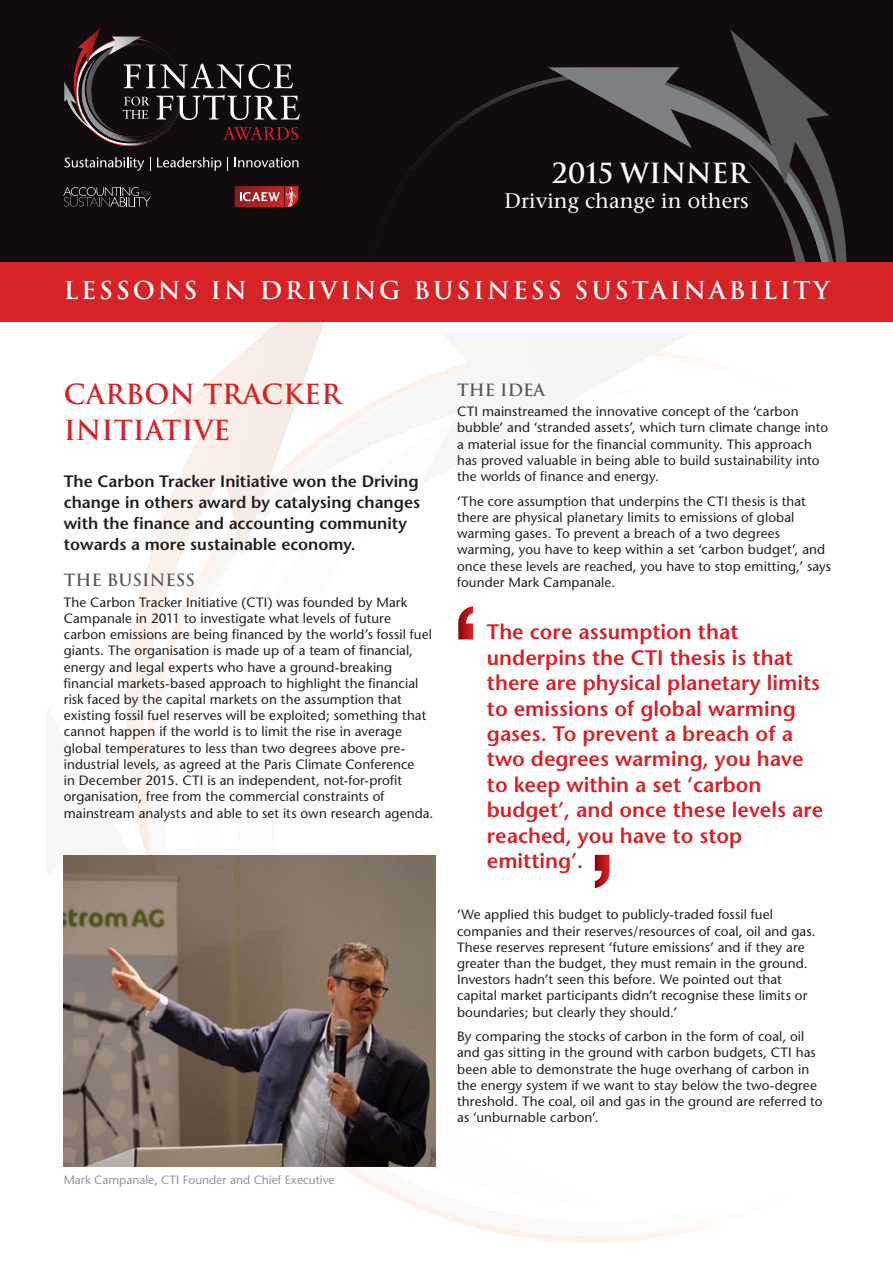
<style>
.page{position:relative;width:893px;height:1263px;background:#fff}
.page>*{position:absolute;margin:0;border:0;box-sizing:border-box;transform-origin:0 0}
.t1{font:700 27px/36px "Trajan";color:#d52328}
.t2{font:700 27px "Trajan";letter-spacing:-.01em;color:#fff}
.t3{font:700 24px "Trajan";letter-spacing:.12em;color:#fff}
.t4{font:600 21px/25.5px "Stone Sans";color:#d52328}
.t5{font:21px "Stone Serif";color:#fff}
.t6{font:600 16.5px/21px "Stone Sans";color:#231f20}
.t7{font:700 16.5px "Trajan";color:#58595b}
.t8{font:13.5px/16.2px "Stone Sans";letter-spacing:.005em;color:#231f20}
.t9{font:12px "Stone Sans";color:#939598}
</style>
<div class="page">
<svg style="left:63px;top:855px;width:38px;height:190px"></svg>
<svg style="left:346px;top:334px;width:344px;height:306px"></svg>
<svg style="left:101px;top:321px;width:245px;height:535px"></svg>
<div style="left:0;top:0;width:893px;height:270px;background:#130c0e"></div>
<img style="left:64px;top:856px;width:372px;height:310px">
<svg style="left:458px;top:606px;width:15px;height:33px"></svg>
<svg style="left:595px;top:855px;width:14px;height:33px"></svg>
<img style="left:370px;top:79px;width:178px;height:179px">
<svg style="left:548px;top:67px;width:109px;height:62px"></svg>
<svg style="left:657px;top:30px;width:190px;height:231px"></svg>
<svg style="left:64px;top:32px;width:236px;height:115px"></svg>
<svg style="left:235px;top:186px;width:64px;height:21px"></svg>
<svg style="left:63px;top:187px;width:88px;height:20px"></svg>
<svg style="left:64px;top:157px;width:80px;height:14px"></svg>
<svg style="left:150px;top:157px;width:1px;height:14px"></svg>
<svg style="left:157px;top:157px;width:64px;height:14px"></svg>
<svg style="left:227px;top:157px;width:1px;height:14px"></svg>
<svg style="left:235px;top:157px;width:63px;height:10px"></svg>
<div style="left:0;top:261px;width:893px;height:60px;background:#d52328"></div>
<h1 class="t2" style="left:553px;top:156px;width:198px">2015 WINNER</h1>
<h3 class="t5" style="left:505px;top:188px;width:246px">Driving change in others</h3>
<h2 class="t3" style="left:64px;top:275px;width:767px">LESSONS IN DRIVING BUSINESS SUSTAINABILITY</h2>
<h1 class="t1" style="left:64px;top:376px;width:279px">CARBON TRACKER<br>INITIATIVE</h1>
<p class="t6" style="left:64px;top:470px;width:358px">The Carbon Tracker Initiative won the Driving change in others award by catalysing changes with the finance and accounting community towards a more sustainable economy.</p>
<p class="t7" style="left:64px;top:570px;width:133px">THE BUSINESS</p>
<p class="t8" style="left:64px;top:594px;width:371px">The Carbon Tracker Initiative (CTI) was founded by Mark Campanale in 2011 to investigate what levels of future carbon emissions are being financed by the world’s fossil fuel giants. The organisation is made up of a team of financial, energy and legal experts who have a ground-breaking financial markets-based approach to highlight the financial risk faced by the capital markets on the assumption that existing fossil fuel reserves will be exploited; something that cannot happen if the world is to limit the rise in average global temperatures to less than two degrees above pre&shy;industrial levels, as agreed at the Paris Climate Conference<br>in December 2015. CTI is an independent, not-for-profit organisation, free from the commercial constraints of mainstream analysts and able to set its own research agenda.</p>
<p class="t9" style="left:64px;top:1172px;width:272px">Mark Campanale, CTI Founder and Chief Executive</p>
<p class="t7" style="left:457px;top:379px;width:89px">THE IDEA</p>
<p class="t8" style="left:457px;top:403px;width:373px">CTI mainstreamed the innovative concept of the ‘carbon bubble’ and ‘stranded assets’, which turn climate change into a material issue for the financial community. This approach has proved valuable in being able to build sustainability into the worlds of finance and energy.</p>
<p class="t8" style="left:457px;top:493px;width:376px">‘The core assumption that underpins the CTI thesis is that there are physical planetary limits to emissions of global warming gases. To prevent a breach of a two degrees warming, you have to keep within a set ‘carbon budget’, and once these levels are reached, you have to stop emitting,’ says founder Mark Campanale.</p>
<p class="t4" style="left:487px;top:619px;width:338px">The core assumption that underpins the CTI thesis is that there are physical planetary limits to emissions of global warming gases. To prevent a breach of a two degrees warming, you have to keep within a set ‘carbon budget’, and once these levels are reached, you have to stop emitting’.</p>
<p class="t8" style="left:457px;top:906px;width:360px">‘We applied this budget to publicly-traded fossil fuel companies and their reserves/resources of coal, oil and gas.<br>These reserves represent ‘future emissions’ and if they are greater than the budget, they must remain in the ground.<br>Investors hadn’t seen this before. We pointed out that capital market participants didn’t recognise these limits or boundaries; but clearly they should.’</p>
<p class="t8" style="left:457px;top:1028px;width:367px">By comparing the stocks of carbon in the form of coal, oil and gas sitting in the ground with carbon budgets, CTI has been able to demonstrate the huge overhang of carbon in the energy system if we want to stay below the two-degree threshold. The coal, oil and gas in the ground are referred to as ‘unburnable carbon’.</p>
</div>
